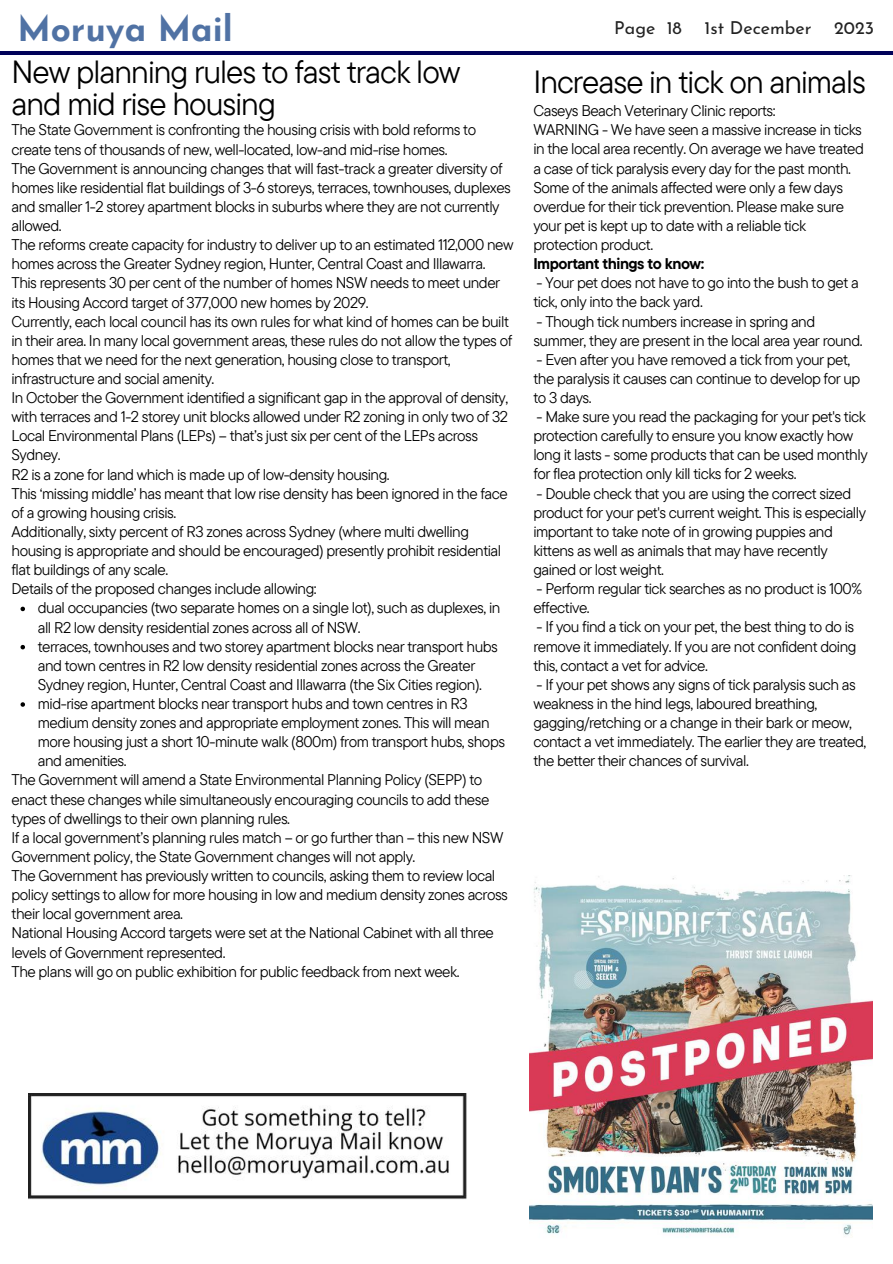
<style>
.page{position:relative;width:893px;height:1264px;background:#fff}
.page>*{position:absolute;margin:0;border:0;box-sizing:border-box;transform-origin:0 0}
.t1{font:700 35.25px "Josefin Sans";color:#5072a4}
.t2{font:31.95px/32.5px "TT Commons Pro";letter-spacing:-.03em;color:#000}
.t3{font:17.85px "Josefin Sans";color:#222}
.t4{font:15.45px/19px "TT Commons Pro";letter-spacing:-.03em;color:#000}
.t5{font:700 15.45px "TT Commons Pro";letter-spacing:-.03em;color:#000}
</style>
<div class="page">
<hr style="left:0;top:52px;width:892px;height:2px;background:#000259">
<img style="left:28px;top:1093px;width:439px;height:106px">
<img style="left:529px;top:875px;width:343px;height:361px">
<svg style="left:21px;top:606px;width:4px;height:5px"></svg>
<svg style="left:21px;top:645px;width:4px;height:4px"></svg>
<svg style="left:21px;top:702px;width:4px;height:4px"></svg>
<h1 class="t1" style="left:17px;top:14px;width:217px">Moruya Mail</h1>
<p class="t3" style="left:614px;top:21px;width:69px">Page 18</p>
<p class="t3" style="left:704px;top:21px;width:108px">1st December</p>
<p class="t3" style="left:834px;top:21px;width:41px">2023</p>
<h2 class="t2" style="left:533px;top:64px;width:334px">Increase in tick on animals</h2>
<p class="t4" style="left:533px;top:101px;width:332px">Caseys Beach Veterinary Clinic reports:<br>WARNING - We have seen a massive increase in ticks in the local area recently. On average we have treated a case of tick paralysis every day for the past month.<br>Some of the animals affected were only a few days overdue for their tick prevention. Please make sure your pet is kept up to date with a reliable tick protection product.</p>
<p class="t5" style="left:533px;top:254px;width:172px">Important things to know:</p>
<p class="t4" style="left:533px;top:273px;width:327px">- Your pet does not have to go into the bush to get a tick, only into the back yard.</p>
<p class="t4" style="left:533px;top:311px;width:331px">- Though tick numbers increase in spring and summer, they are present in the local area year round.</p>
<p class="t4" style="left:533px;top:349px;width:328px">- Even after you have removed a tick from your pet, the paralysis it causes can continue to develop for up to 3 days.</p>
<p class="t4" style="left:533px;top:407px;width:336px">- Make sure you read the packaging for your pet's tick protection carefully to ensure you know exactly how long it lasts - some products that can be used monthly for flea protection only kill ticks for 2 weeks.</p>
<p class="t4" style="left:533px;top:483px;width:334px">- Double check that you are using the correct sized product for your pet's current weight. This is especially important to take note of in growing puppies and kittens as well as animals that may have recently gained or lost weight.</p>
<p class="t4" style="left:533px;top:579px;width:330px">- Perform regular tick searches as no product is 100% effective.</p>
<p class="t4" style="left:533px;top:617px;width:324px">- If you find a tick on your pet, the best thing to do is remove it immediately. If you are not confident doing this, contact a vet for advice.</p>
<p class="t4" style="left:533px;top:674px;width:334px">- If your pet shows any signs of tick paralysis such as weakness in the hind legs, laboured breathing, gagging/retching or a change in their bark or meow, contact a vet immediately. The earlier they are treated, the better their chances of survival.</p>
<h2 class="t2" style="left:12px;top:54px;width:450px">New planning rules to fast track low and mid rise housing</h2>
<p class="t4" style="left:12px;top:120px;width:503px">The State Government is confronting the housing crisis with bold reforms to create tens of thousands of new, well-located, low-and mid-rise homes.<br>The Government is announcing changes that will fast-track a greater diversity of homes like residential flat buildings of 3-6 storeys, terraces, townhouses, duplexes and smaller 1-2 storey apartment blocks in suburbs where they are not currently allowed.<br>The reforms create capacity for industry to deliver up to an estimated 112,000 new homes across the Greater Sydney region, Hunter, Central Coast and Illawarra.<br>This represents 30 per cent of the number of homes NSW needs to meet under its Housing Accord target of 377,000 new homes by 2029.<br>Currently, each local council has its own rules for what kind of homes can be built in their area. In many local government areas, these rules do not allow the types of homes that we need for the next generation, housing close to transport, infrastructure and social amenity.<br>In October the Government identified a significant gap in the approval of density, with terraces and 1-2 storey unit blocks allowed under R2 zoning in only two of 32<br>Local Environmental Plans (LEPs) – that’s just six per cent of the LEPs across Sydney.<br>R2 is a zone for land which is made up of low-density housing.<br>This ‘missing middle’ has meant that low rise density has been ignored in the face of a growing housing crisis.<br>Additionally, sixty percent of R3 zones across Sydney (where multi dwelling housing is appropriate and should be encouraged) presently prohibit residential flat buildings of any scale.<br>Details of the proposed changes include allowing:</p>
<p class="t4" style="left:38px;top:598px;width:468px">dual occupancies (two separate homes on a single lot), such as duplexes, in all R2 low density residential zones across all of NSW.<br>terraces, townhouses and two storey apartment blocks near transport hubs and town centres in R2 low density residential zones across the Greater Sydney region, Hunter, Central Coast and Illawarra (the Six Cities region). mid-rise apartment blocks near transport hubs and town centres in R3 medium density zones and appropriate employment zones. This will mean more housing just a short 10-minute walk (800m) from transport hubs, shops and amenities.</p>
<p class="t4" style="left:12px;top:770px;width:498px">The Government will amend a State Environmental Planning Policy (SEPP) to enact these changes while simultaneously encouraging councils to add these types of dwellings to their own planning rules.<br>If a local government’s planning rules match – or go further than – this new NSW Government policy, the State Government changes will not apply.<br>The Government has previously written to councils, asking them to review local policy settings to allow for more housing in low and medium density zones across their local government area.<br>National Housing Accord targets were set at the National Cabinet with all three levels of Government represented.<br>The plans will go on public exhibition for public feedback from next week.</p>
</div>
